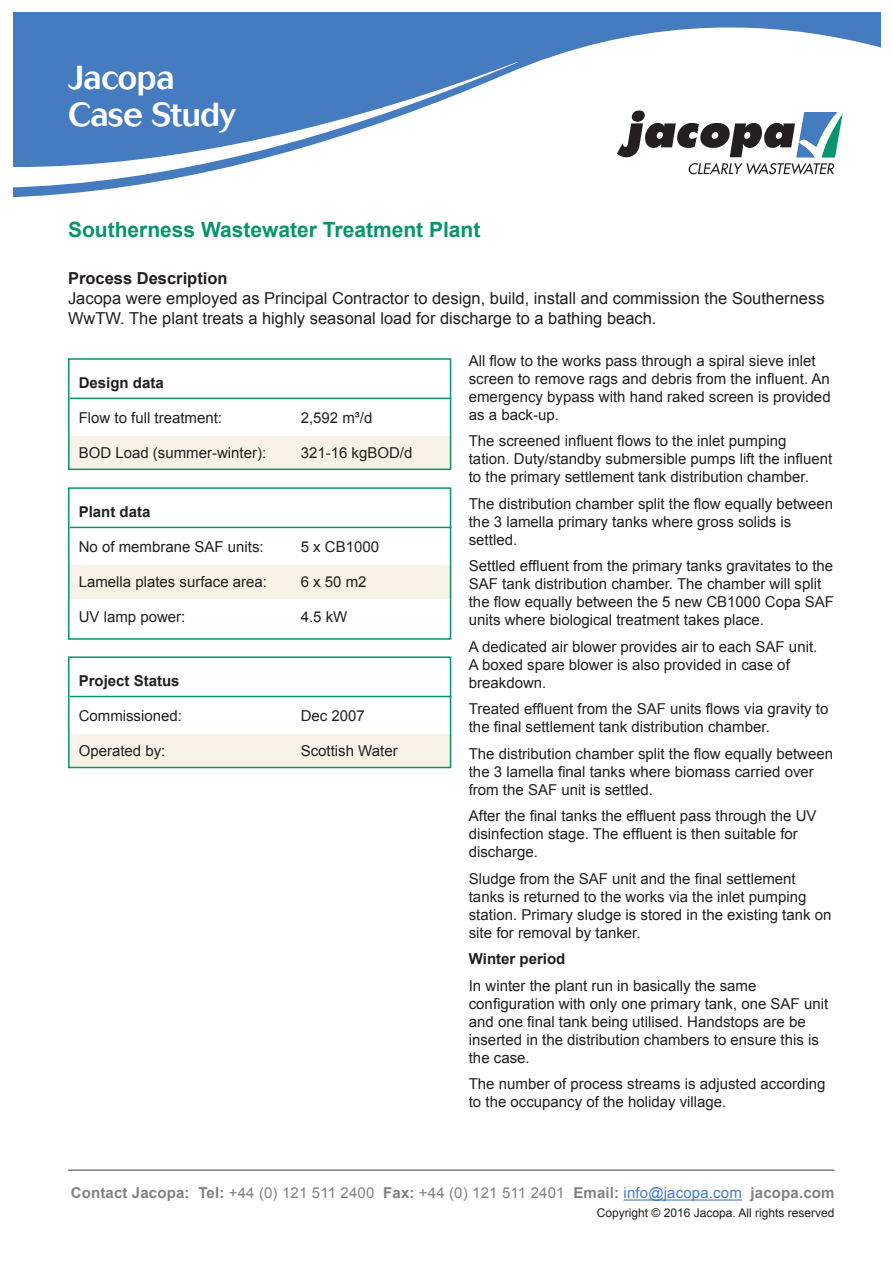
<style>
.page{position:relative;width:893px;height:1263px;background:#fff}
.page>*{position:absolute;margin:0;border:0;box-sizing:border-box;transform-origin:0 0}
.t1{font:500 33px/37.5px "Cosmos";letter-spacing:-.02em;color:#fff}
.t2{font:700 21px "Arial";color:#07956e}
.t3{font:16.5px/19.8px "Arial";color:#231f20}
.t4{font:700 16.5px "Arial";color:#231f20}
.t5{font:15px/18px "Arial";color:#231f20}
.t6{font:700 15px "Arial";letter-spacing:.01em;color:#808285}
.t7{font:700 15px "Arial";color:#231f20}
.t8{font:12px "Arial";color:#231f20}
.s1{font-weight:400}
.s2{font-weight:400;color:#457bbf}
</style>
<div class="page">
<div style="left:13px;top:13px;width:867px;height:195px;background:#457bbf"></div>
<svg style="left:13px;top:17px;width:868px;height:191px"></svg>
<svg style="left:156px;top:49px;width:725px;height:159px;fill:#fff"></svg>
<svg style="left:617px;top:110px;width:226px;height:64px;background:#b1b6ba"></svg>
<hr style="left:624px;top:1199px;width:118px;height:1px;background:#457bbf">
<hr style="left:68px;top:1169px;width:766px;height:2px;background:#808285">
<div style="left:68px;top:437px;width:383px;height:33px;background:#f9f2e6"></div>
<div style="left:68px;top:566px;width:383px;height:33px;background:#f9f2e6"></div>
<div style="left:68px;top:735px;width:383px;height:33px;background:#f9f2e6"></div>
<div style="left:68px;top:358px;width:383px;height:112px;border:2px solid #07956e"></div>
<div style="left:68px;top:487px;width:383px;height:153px;border:2px solid #07956e"></div>
<div style="left:68px;top:656px;width:383px;height:112px;border:2px solid #07956e"></div>
<hr style="left:70px;top:398px;width:381px;height:1px;background:#07956e">
<hr style="left:70px;top:527px;width:381px;height:1px;background:#07956e">
<hr style="left:70px;top:696px;width:381px;height:1px;background:#07956e">
<h1 class="t1" style="left:68px;top:59px;width:169px">Jacopa<br>Case Study</h1>
<h2 class="t2" style="left:68px;top:216px;width:414px">Southerness Wastewater Treatment Plant</h2>
<p class="t4" style="left:68px;top:267px;width:161px">Process Description</p>
<p class="t3" style="left:68px;top:288px;width:758px">Jacopa were employed as Principal Contractor to design, build, install and commission the Southerness<br>WwTW. The plant treats a highly seasonal load for discharge to a bathing beach.</p>
<p class="t5" style="left:469px;top:351px;width:363px">All flow to the works pass through a spiral sieve inlet screen to remove rags and debris from the influent. An emergency bypass with hand raked screen is provided as a back-up.</p>
<p class="t5" style="left:469px;top:432px;width:365px">The screened influent flows to the inlet pumping<br>tation. Duty/standby submersible pumps lift the influent to the primary settlement tank distribution chamber.</p>
<p class="t5" style="left:469px;top:494px;width:366px">The distribution chamber split the flow equally between the 3 lamella primary tanks where gross solids is settled.</p>
<p class="t5" style="left:469px;top:557px;width:367px">Settled effluent from the primary tanks gravitates to the SAF tank distribution chamber. The chamber will split the flow equally between the 5 new CB1000 Copa SAF units where biological treatment takes place.</p>
<p class="t5" style="left:469px;top:637px;width:350px">A dedicated air blower provides air to each SAF unit.<br>A boxed spare blower is also provided in case of breakdown.</p>
<p class="t5" style="left:469px;top:700px;width:361px">Treated effluent from the SAF units flows via gravity to the final settlement tank distribution chamber.</p>
<p class="t5" style="left:469px;top:744px;width:366px">The distribution chamber split the flow equally between the 3 lamella final tanks where biomass carried over from the SAF unit is settled.</p>
<p class="t5" style="left:469px;top:807px;width:349px">After the final tanks the effluent pass through the UV disinfection stage. The effluent is then suitable for discharge.</p>
<p class="t5" style="left:469px;top:869px;width:364px">Sludge from the SAF unit and the final settlement tanks is returned to the works via the inlet pumping station. Primary sludge is stored in the existing tank on site for removal by tanker.</p>
<p class="t7" style="left:469px;top:949px;width:98px">Winter period</p>
<p class="t5" style="left:469px;top:976px;width:361px">In winter the plant run in basically the same configuration with only one primary tank, one SAF unit and one final tank being utilised. Handstops are be inserted in the distribution chambers to ensure this is the case.</p>
<p class="t5" style="left:469px;top:1075px;width:358px">The number of process streams is adjusted according to the occupancy of the holiday village.</p>
<p class="t7" style="left:79px;top:373px;width:87px">Design data</p>
<p class="t5" style="left:79px;top:409px;width:145px">Flow to full treatment:</p>
<p class="t5" style="left:301px;top:409px;width:73px">2,592 m³/d</p>
<p class="t5" style="left:79px;top:444px;width:189px">BOD Load (summer-winter):</p>
<p class="t5" style="left:301px;top:444px;width:113px">321-16 kgBOD/d</p>
<p class="t7" style="left:79px;top:502px;width:73px">Plant data</p>
<p class="t5" style="left:79px;top:538px;width:187px">No of membrane SAF units:</p>
<p class="t5" style="left:301px;top:538px;width:80px">5 x CB1000</p>
<p class="t5" style="left:79px;top:573px;width:190px">Lamella plates surface area:</p>
<p class="t5" style="left:301px;top:573px;width:67px">6 x 50 m2</p>
<p class="t5" style="left:79px;top:608px;width:108px">UV lamp power:</p>
<p class="t5" style="left:301px;top:608px;width:48px">4.5 kW</p>
<p class="t7" style="left:79px;top:671px;width:102px">Project Status</p>
<p class="t5" style="left:79px;top:707px;width:105px">Commissioned:</p>
<p class="t5" style="left:301px;top:707px;width:66px">Dec 2007</p>
<p class="t5" style="left:79px;top:742px;width:88px">Operated by:</p>
<p class="t5" style="left:301px;top:742px;width:98px">Scottish Water</p>
<p class="t6" style="left:71px;top:1183px;width:765px">Contact Jacopa: Tel: <span class="s1">+44 (0) 121 511 2400</span> Fax: <span class="s1">+44 (0) 121 511 2401</span> Email: <span class="s2">info@jacopa.com</span> jacopa.com</p>
<p class="t8" style="left:597px;top:1205px;width:239px">Copyright © 2016 Jacopa. All rights reserved</p>
</div>
